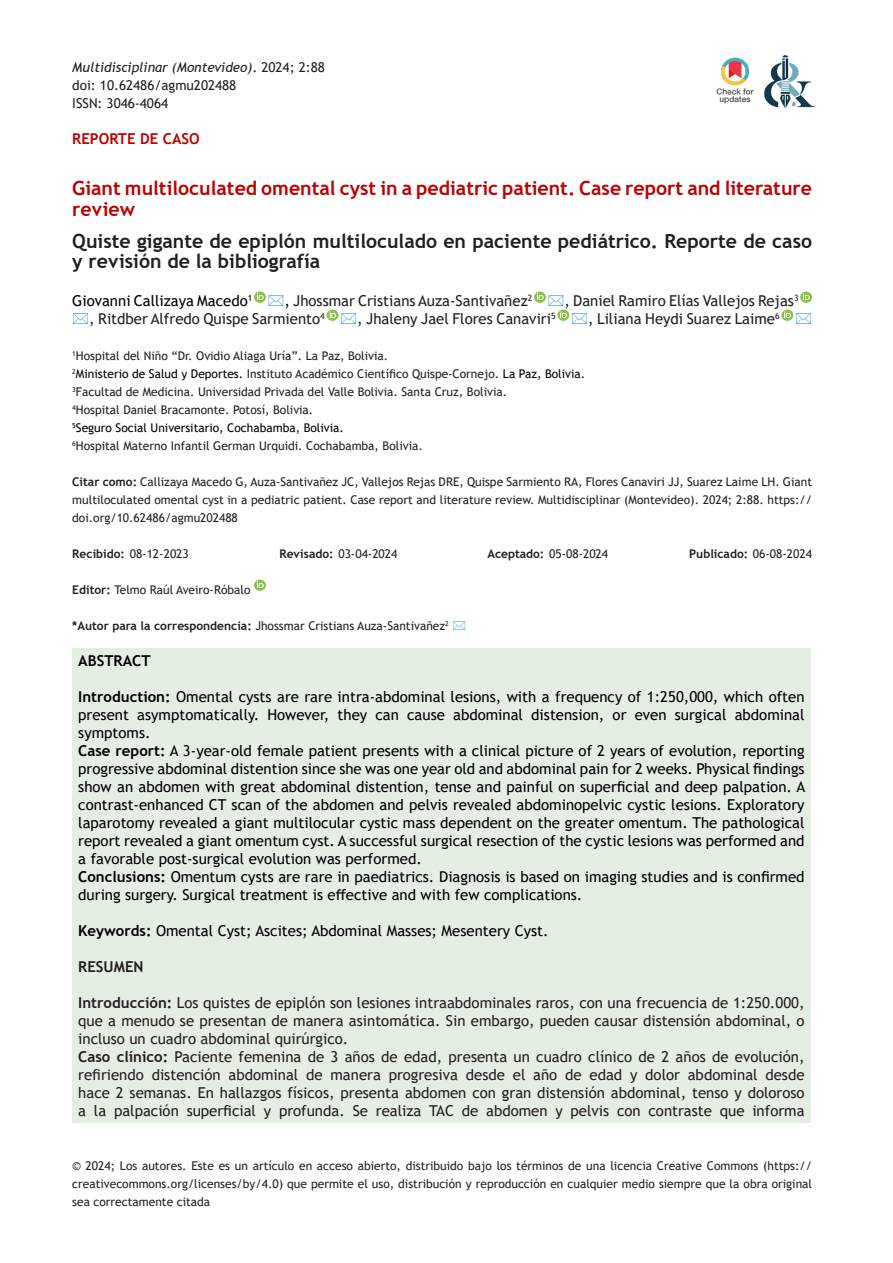
<style>
.page{position:relative;width:893px;height:1263px;background:#fff}
.page>*{position:absolute;margin:0;border:0;box-sizing:border-box;transform-origin:0 0}
.t1{font:700 19.5px/19.5px "Trebuchet MS";color:#231f20}
.t2{font:700 19.5px/21px "Trebuchet MS";color:#be0000}
.Body_Text{font:15px/18px "Trebuchet MS";color:#000;text-align:justify}
.Heading_1{font:15px/18px "Trebuchet MS";color:#231f20;text-align:justify}
.Heading_1-2{font:15px "Trebuchet MS";color:#000}
.t3{font:700 15px "Trebuchet MS";color:#be0000}
.Body_Text-2{font:700 15px "Trebuchet MS";color:#000}
.t4{font:700 15px "Trebuchet MS";color:#231f20}
.t5{font:italic 13.5px "Trebuchet MS";color:#231f20}
.t6{font:13.5px "Trebuchet MS";color:#231f20}
.Body_Text-3{font:12px/18px "Trebuchet MS";color:#231f20;text-align:justify}
.Body_Text-4{font:12px "Trebuchet MS";color:#000}
.t7{font:700 12px "Trebuchet MS";color:#231f20}
.s1{font-style:normal}
.s2{color:#000}
.s3{font-weight:700}
.s4{font-weight:400}
</style>
<div class="page">
<img style="left:716px;top:55px;width:99px;height:53px">
<svg style="left:800px;top:292px;width:12px;height:11px"></svg>
<div style="left:72px;top:648px;width:739px;height:474px;background:#e4eee3"></div>
<svg style="left:254px;top:580px;width:12px;height:11px"></svg>
<svg style="left:254px;top:292px;width:12px;height:11px"></svg>
<svg style="left:327px;top:310px;width:12px;height:11px"></svg>
<svg style="left:534px;top:292px;width:36px;height:29px"></svg>
<svg style="left:781px;top:310px;width:13px;height:11px"></svg>
<p class="t5" style="left:72px;top:59px;width:254px">Multidisciplinar (Montevideo)<span class="s1">. 2024; 2:88</span></p>
<p class="t6" style="left:72px;top:77px;width:166px">doi: 10.62486/agmu202488</p>
<p class="t6" style="left:72px;top:95px;width:97px">ISSN: 3046-4064</p>
<p class="t3" style="left:72px;top:129px;width:129px">REPORTE DE CASO</p>
<p class="t2" style="left:72px;top:177px;width:741px">Giant multiloculated omental cyst in a pediatric patient. Case report and literature review</p>
<p class="t1" style="left:72px;top:232px;width:741px">Quiste gigante de epiplón multiloculado en paciente pediátrico. Reporte de caso y revisión de la bibliografía</p>
<p class="Heading_1-2" style="left:72px;top:291px;width:182px">Giovanni Callizaya Macedo<sup>1</sup></p>
<p class="Heading_1" style="left:285px;top:292px;width:249px"><span class="s2">,</span> Jhossmar Cristians Auza-Santivañez<sup>2</sup></p>
<p class="Heading_1" style="left:564px;top:292px;width:236px">, Daniel Ramiro Elías Vallejos Rejas<sup>3</sup></p>
<p class="Heading_1" style="left:89px;top:310px;width:237px">, Ritdber Alfredo Quispe Sarmiento<sup>4</sup></p>
<p class="Heading_1" style="left:357px;top:310px;width:200px">, Jhaleny Jael Flores Canaviri<sup>5</sup></p>
<p class="Heading_1" style="left:588px;top:310px;width:193px">, Liliana Heydi Suarez Laime<sup>6</sup></p>
<p class="Body_Text-3" style="left:72px;top:347px;width:317px"><sup>1</sup>Hospital del Niño “Dr. Ovidio Aliaga Uría”. La Paz, Bolivia.</p>
<p class="Body_Text-3" style="left:72px;top:365px;width:514px"><sup>2</sup><span class="s2">Ministerio de Salud y Deportes.</span> Instituto Académico Científico Quispe-Cornejo. <span class="s2">La Paz, Bolivia.</span></p>
<p class="Body_Text-3" style="left:72px;top:383px;width:436px"><sup>3</sup>Facultad de Medicina. Universidad Privada del Valle Bolivia. Santa Cruz, Bolivia.</p>
<p class="Body_Text-3" style="left:72px;top:401px;width:243px"><sup>4</sup>Hospital Daniel Bracamonte. Potosí, Bolivia.</p>
<p class="Body_Text-4" style="left:72px;top:420px;width:273px"><sup>5</sup>Seguro Social Universitario, Cochabamba, Bolivia.</p>
<p class="Body_Text-3" style="left:72px;top:437px;width:352px"><sup>6</sup>Hospital Materno Infantil German Urquidi. Cochabamba, Bolivia.</p>
<p class="Body_Text-3" style="left:72px;top:473px;width:741px"><span class="s3">Citar como:</span> Callizaya Macedo G, Auza-Santivañez JC, Vallejos Rejas DRE, Quispe Sarmiento RA, Flores Canaviri JJ, Suarez Laime LH. Giant multiloculated omental cyst in a pediatric patient. Case report and literature review. Multidisciplinar (Montevideo). 2024; 2:88. https:// doi.org/10.62486/agmu202488</p>
<p class="Body_Text-3" style="left:72px;top:545px;width:118px"><span class="s3">Recibido:</span> 08-12-2023</p>
<p class="Body_Text-3" style="left:279px;top:545px;width:120px"><span class="s3">Revisado:</span> 03-04-2024</p>
<p class="Body_Text-3" style="left:487px;top:545px;width:122px"><span class="s3">Aceptado:</span> 05-08-2024</p>
<p class="t7" style="left:689px;top:546px;width:124px">Publicado: <span class="s4">06-08-2024</span></p>
<p class="Body_Text-3" style="left:72px;top:581px;width:180px"><span class="s3">Editor:</span> Telmo Raúl Aveiro-Róbalo</p>
<p class="Body_Text-3" style="left:72px;top:617px;width:378px"><span class="s3">*Autor para la correspondencia:</span> Jhossmar Cristians Auza-Santivañez<sup>2</sup></p>
<p class="Body_Text-2" style="left:78px;top:651px;width:74px">ABSTRACT</p>
<p class="Body_Text" style="left:78px;top:688px;width:728px"><span class="s3">Introduction:</span> Omental cysts are rare intra-abdominal lesions, with a frequency of 1:250,000, which often present asymptomatically. However, they can cause abdominal distension, or even surgical abdominal symptoms.</p>
<p class="Body_Text" style="left:78px;top:742px;width:729px"><span class="s3">Case report:</span> A 3-year-old female patient presents with a clinical picture of 2 years of evolution, reporting progressive abdominal distention since she was one year old and abdominal pain for 2 weeks. Physical findings show an abdomen with great abdominal distention, tense and painful on superficial and deep palpation. A contrast-enhanced CT scan of the abdomen and pelvis revealed abdominopelvic cystic lesions. Exploratory laparotomy revealed a giant multilocular cystic mass dependent on the greater omentum. The pathological report revealed a giant omentum cyst. A successful surgical resection of the cystic lesions was performed and a favorable post-surgical evolution was performed.</p>
<p class="Body_Text" style="left:78px;top:868px;width:728px"><span class="s3">Conclusions:</span> Omentum cysts are rare in paediatrics. Diagnosis is based on imaging studies and is confirmed during surgery. Surgical treatment is effective and with few complications.</p>
<p class="Body_Text" style="left:78px;top:922px;width:472px"><span class="s3">Keywords:</span> Omental Cyst; Ascites; Abdominal Masses; Mesentery Cyst.</p>
<p class="t4" style="left:78px;top:957px;width:67px">RESUMEN</p>
<p class="Heading_1" style="left:78px;top:994px;width:728px"><span class="s3">Introducción:</span> Los quistes de epiplón son lesiones intraabdominales raros, con una frecuencia de 1:250.000, que a menudo se presentan de manera asintomática. Sin embargo, pueden causar distensión abdominal, o incluso un cuadro abdominal quirúrgico.</p>
<p class="Heading_1" style="left:78px;top:1048px;width:728px"><span class="s3">Caso clínico:</span> Paciente femenina de 3 años de edad, presenta un cuadro clínico de 2 años de evolución, refiriendo distención abdominal de manera progresiva desde el año de edad y dolor abdominal desde hace 2 semanas. En hallazgos físicos, presenta abdomen con gran distensión abdominal, tenso y doloroso a la palpación superficial y profunda. Se realiza TAC de abdomen y pelvis con contraste que informa</p>
<p class="Body_Text-3" style="left:72px;top:1157px;width:741px">© 2024; Los autores. Este es un artículo en acceso abierto, distribuido bajo los términos de una licencia Creative Commons (https:// creativecommons.org/licenses/by/4.0) que permite el uso, distribución y reproducción en cualquier medio siempre que la obra original sea correctamente citada</p>
</div>
